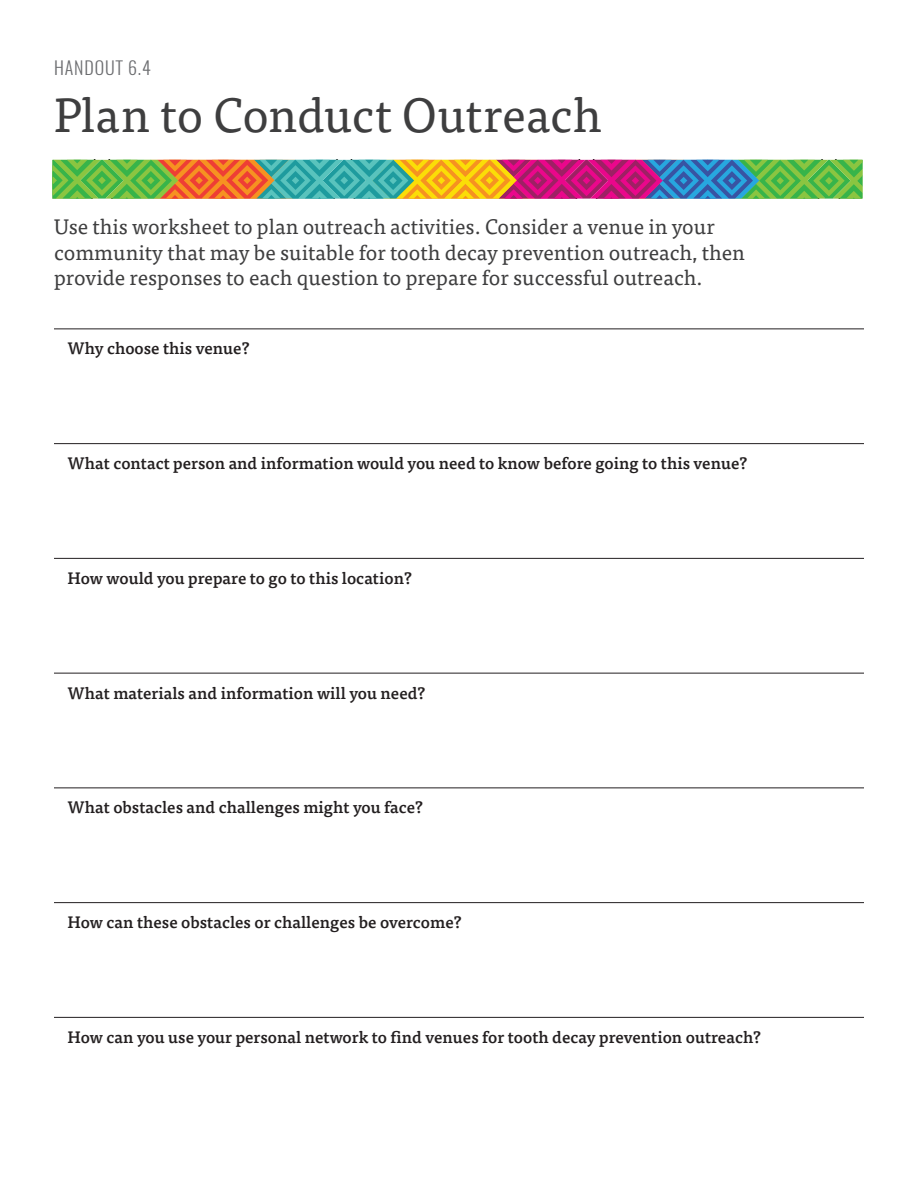
<style>
.page{position:relative;width:918px;height:1188px;background:#fff}
.page>*{position:absolute;margin:0;border:0;box-sizing:border-box;transform-origin:0 0}
.t1{font:48px "Tisa Pro";letter-spacing:-.005em;color:#3e3e3f}
.t2{font:21px/25.2px "Tisa Pro";color:#3e3e3f}
.t3{font:300 18px "Oswald";letter-spacing:.05em;color:#6c6d70}
.t4{font:500 16.5px "Tisa Pro";color:#231f20}
</style>
<div class="page">
<hr style="left:54px;top:443px;width:810px;height:1px;background:#231f20">
<hr style="left:54px;top:558px;width:810px;height:1px;background:#231f20">
<hr style="left:54px;top:673px;width:810px;height:1px;background:#231f20">
<hr style="left:54px;top:788px;width:810px;height:1px;background:#231f20">
<hr style="left:54px;top:902px;width:810px;height:1px;background:#231f20">
<hr style="left:54px;top:1017px;width:810px;height:1px;background:#231f20">
<hr style="left:54px;top:328px;width:810px;height:1px;background:#231f20">
<svg style="left:52px;top:160px;width:811px;height:39px;background:#8c8a66"></svg>
<p class="t3" style="left:54px;top:52px;width:98px">HANDOUT 6.4</p>
<p class="t1" style="left:54px;top:80px;width:549px">Plan to Conduct Outreach</p>
<p class="t2" style="left:54px;top:213px;width:692px">Use this worksheet to plan outreach activities. Consider a venue in your community that may be suitable for tooth decay prevention outreach, then provide responses to each question to prepare for successful outreach.</p>
<p class="t4" style="left:68px;top:336px;width:183px">Why choose this venue?</p>
<p class="t4" style="left:68px;top:451px;width:681px">What contact person and information would you need to know before going to this venue?</p>
<p class="t4" style="left:68px;top:565px;width:346px">How would you prepare to go to this location?</p>
<p class="t4" style="left:68px;top:680px;width:359px">What materials and information will you need?</p>
<p class="t4" style="left:68px;top:795px;width:357px">What obstacles and challenges might you face?</p>
<p class="t4" style="left:68px;top:910px;width:396px">How can these obstacles or challenges be overcome?</p>
<p class="t4" style="left:68px;top:1024px;width:695px">How can you use your personal network to find venues for tooth decay prevention outreach?</p>
</div>
